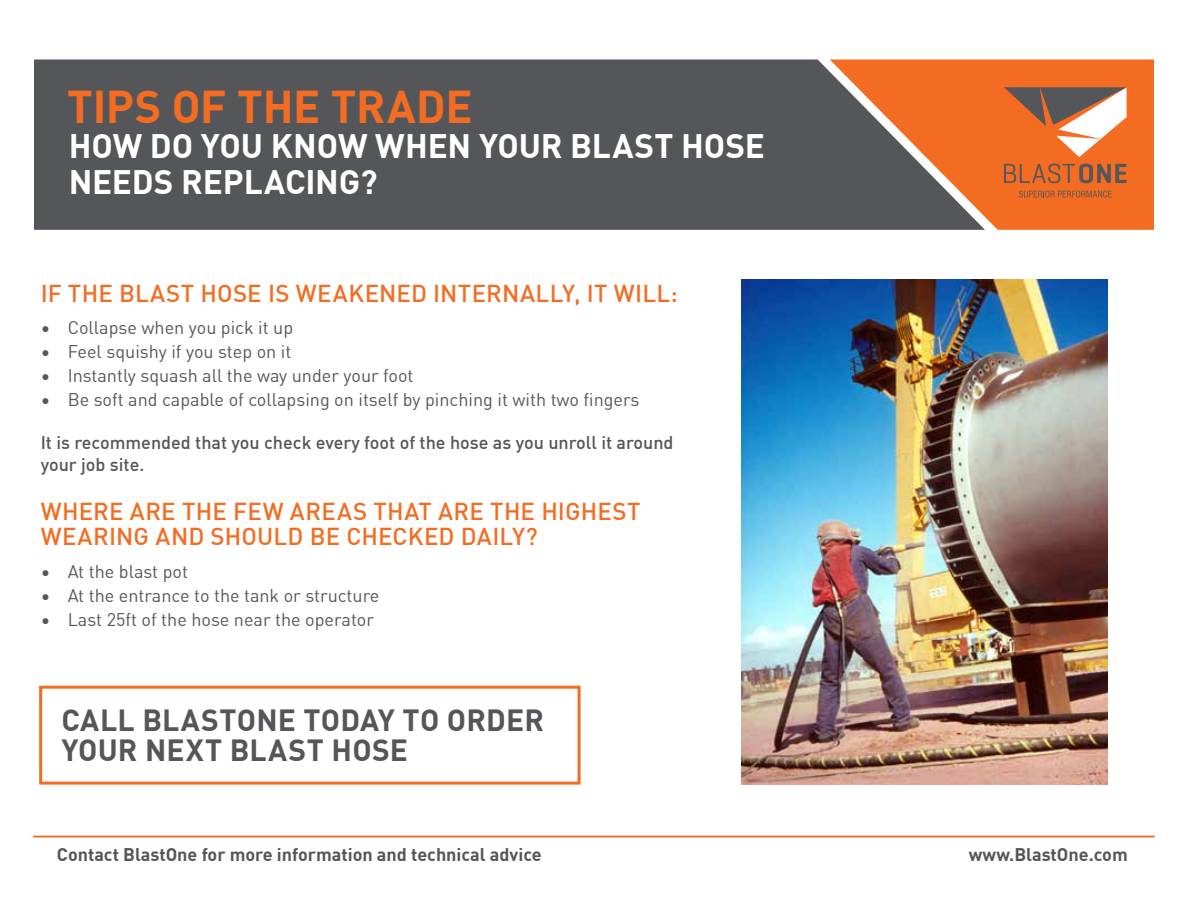
<style>
.page{position:relative;width:1188px;height:918px;background:#fff}
.page>*{position:absolute;margin:0;border:0;box-sizing:border-box;transform-origin:0 0}
.t1{font:700 45px "DIN Offc";letter-spacing:-.005em;color:#f36c21}
.t2{font:700 33.3px/36px "DIN Offc";letter-spacing:-.005em;color:#fff}
.t3{font:700 30px/30px "DIN Offc";letter-spacing:.005em;color:#55565a}
.t4{font:500 24px/25.5px "DIN Offc";letter-spacing:.005em;color:#f36c21}
.t5{font:18px "DIN Offc";color:#55565a}
.t6{font:500 18px/21.6px "DIN Offc";color:#55565a}
.t7{font:700 18px "DIN Offc";color:#55565a}
</style>
<div class="page">
<div style="left:34px;top:59px;width:796px;height:171px;background:#55565a"></div>
<svg style="left:830px;top:59px;width:324px;height:171px;background:#c76c3b"></svg>
<svg style="left:1004px;top:87px;width:123px;height:70px"></svg>
<svg style="left:1004px;top:164px;width:123px;height:19px;background:#b76336"></svg>
<svg style="left:1019px;top:191px;width:93px;height:7px"></svg>
<hr style="left:33px;top:836px;width:1122px;height:1px;background:#f36c21">
<img style="left:742px;top:279px;width:366px;height:506px">
<div style="left:39px;top:686px;width:542px;height:99px;border:3px solid #f36c21"></div>
<h1 class="t1" style="left:67px;top:77px;width:407px">TIPS OF THE TRADE</h1>
<h2 class="t2" style="left:69px;top:127px;width:698px">HOW DO YOU KNOW WHEN YOUR BLAST HOSE<br>NEEDS REPLACING?</h2>
<h3 class="t4" style="left:41px;top:280px;width:639px">IF THE BLAST HOSE IS WEAKENED INTERNALLY, IT WILL:</h3>
<p class="t5" style="left:41px;top:317px;width:254px">• Collapse when you pick it up</p>
<p class="t5" style="left:41px;top:341px;width:252px">• Feel squishy if you step on it</p>
<p class="t5" style="left:41px;top:365px;width:374px">• Instantly squash all the way under your foot</p>
<p class="t5" style="left:41px;top:388px;width:600px">• Be soft and capable of collapsing on itself by pinching it with two fingers</p>
<p class="t6" style="left:41px;top:432px;width:634px">It is recommended that you check every foot of the hose as you unroll it around your job site.</p>
<h3 class="t4" style="left:41px;top:498px;width:602px">WHERE ARE THE FEW AREAS THAT ARE THE HIGHEST<br>WEARING AND SHOULD BE CHECKED DAILY?</h3>
<p class="t5" style="left:41px;top:560px;width:149px">• At the blast pot</p>
<p class="t5" style="left:41px;top:584px;width:340px">• At the entrance to the tank or structure</p>
<p class="t5" style="left:41px;top:608px;width:335px">• Last 25ft of the hose near the operator</p>
<h3 class="t3" style="left:61px;top:705px;width:484px">CALL BLASTONE TODAY TO ORDER<br>YOUR NEXT BLAST HOSE</h3>
<p class="t7" style="left:57px;top:842px;width:486px">Contact BlastOne for more information and technical advice</p>
<p class="t7" style="left:969px;top:842px;width:160px">www.BlastOne.com</p>
</div>
